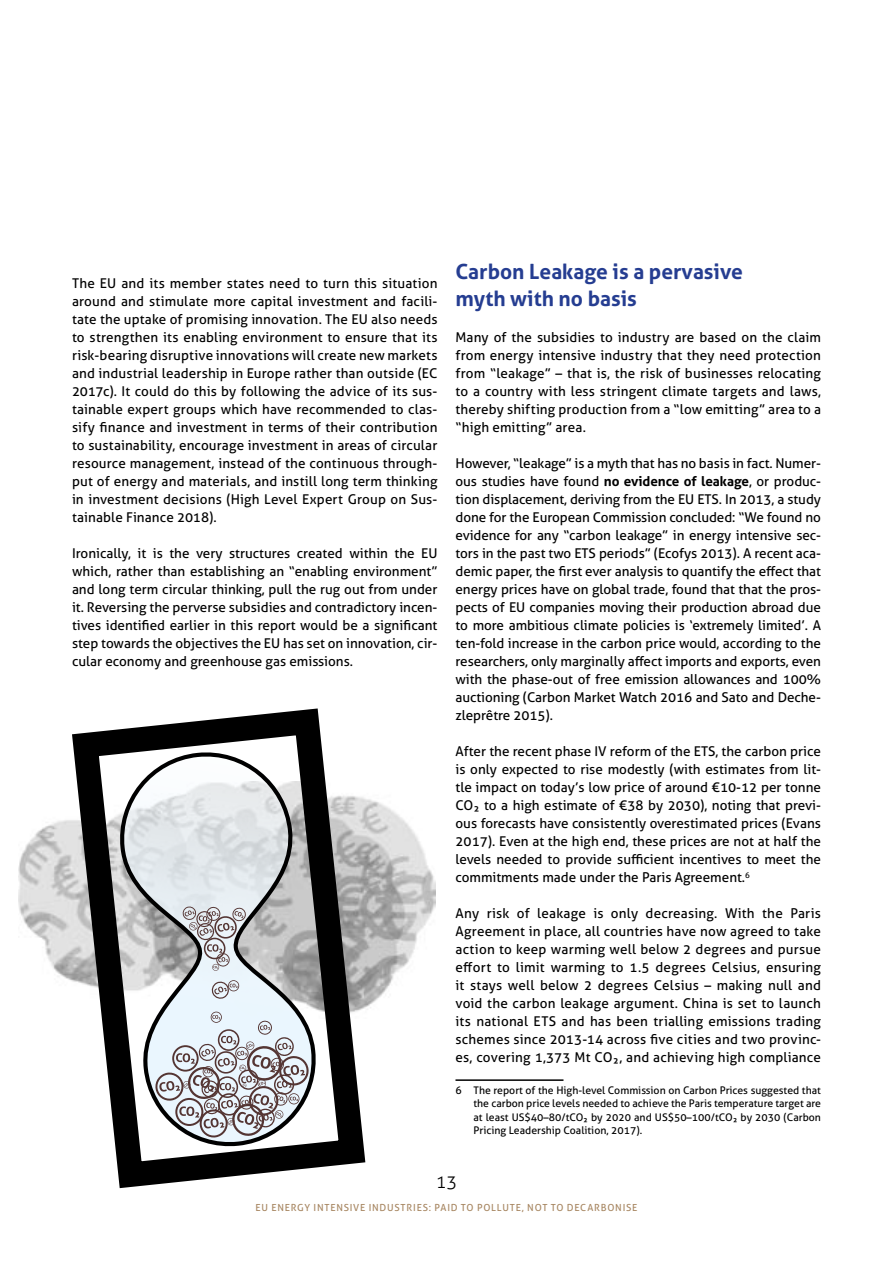
<style>
.page{position:relative;width:893px;height:1263px;background:#fff}
.page>*{position:absolute;margin:0;border:0;box-sizing:border-box;transform-origin:0 0}
.t1{font:700 21px/27px "Aller";color:#253d91}
.t2{font:300 18px "Aller";color:#000}
.t3{font:13.5px/18px "Aller";color:#000;text-align:justify}
.t4{font:10.5px/13.5px "Aller";color:#000;text-align:justify}
.t5{font:9.75px "Aller";letter-spacing:.08em;color:#a78661}
.s1{font-weight:700}
</style>
<div class="page">
<img style="left:18px;top:803px;width:417px;height:195px">
<hr style="left:455px;top:1079px;width:108px;height:2px;background:#000">
<svg style="left:59px;top:708px;width:320px;height:481px"></svg>
<svg style="left:211px;top:980px;width:28px;height:20px"></svg>
<svg style="left:182px;top:905px;width:65px;height:66px;background:#afafb2"></svg>
<svg style="left:154px;top:1011px;width:156px;height:127px;background:#c3c5ca"></svg>
<p class="t3" style="left:72px;top:274px;width:367px">The EU and its member states need to turn this situation around and stimulate more capital investment and facili&shy;tate the uptake of promising innovation. The EU also needs to strengthen its enabling environment to ensure that its risk-bearing disruptive innovations will create new markets and industrial leadership in Europe rather than outside (EC 2017c). It could do this by following the advice of its sus&shy;tainable expert groups which have recommended to clas&shy;sify finance and investment in terms of their contribution to sustainability, encourage investment in areas of circular resource management, instead of the continuous through&shy;put of energy and materials, and instill long term thinking in investment decisions (High Level Expert Group on Sus&shy;tainable Finance 2018).</p>
<p class="t3" style="left:72px;top:544px;width:367px">Ironically, it is the very structures created within the EU which, rather than establishing an “enabling environment” and long term circular thinking, pull the rug out from under it. Reversing the perverse subsidies and contradictory incen&shy;tives identified earlier in this report would be a significant step towards the objectives the EU has set on innovation, cir&shy;cular economy and greenhouse gas emissions.</p>
<h1 class="t1" style="left:455px;top:258px;width:289px">Carbon Leakage is a pervasive myth with no basis</h1>
<p class="t3" style="left:455px;top:328px;width:367px">Many of the subsidies to industry are based on the claim from energy intensive industry that they need protection from “leakage” – that is, the risk of businesses relocating to a country with less stringent climate targets and laws, thereby shifting production from a “low emitting” area to a “high emitting” area.</p>
<p class="t3" style="left:455px;top:454px;width:367px">However, “leakage” is a myth that has no basis in fact. Numer&shy;ous studies have found <span class="s1">no evidence of leakage</span>, or produc&shy;tion displacement, deriving from the EU ETS. In 2013, a study done for the European Commission concluded: “We found no evidence for any “carbon leakage” in energy intensive sec&shy;tors in the past two ETS periods” (Ecofys 2013). A recent aca&shy;demic paper, the first ever analysis to quantify the effect that energy prices have on global trade, found that that the pros&shy;pects of EU companies moving their production abroad due to more ambitious climate policies is ‘extremely limited’. A ten-fold increase in the carbon price would, according to the researchers, only marginally affect imports and exports, even with the phase-out of free emission allowances and 100% auctioning (Carbon Market Watch 2016 and Sato and Deche&shy;zleprêtre 2015).</p>
<p class="t3" style="left:455px;top:742px;width:367px">After the recent phase IV reform of the ETS, the carbon price is only expected to rise modestly (with estimates from lit&shy;tle impact on today’s low price of around €10-12 per tonne CO2 to a high estimate of €38 by 2030), noting that previ&shy;ous forecasts have consistently overestimated prices (Evans 2017). Even at the high end, these prices are not at half the levels needed to provide sufficient incentives to meet the commitments made under the Paris Agreement.<sup>6</sup></p>
<p class="t3" style="left:455px;top:904px;width:367px">Any risk of leakage is only decreasing. With the Paris Agreement in place, all countries have now agreed to take action to keep warming well below 2 degrees and pursue effort to limit warming to 1.5 degrees Celsius, ensuring it stays well below 2 degrees Celsius – making null and void the carbon leakage argument. China is set to launch its national ETS and has been trialling emissions trading schemes since 2013-14 across five cities and two provinc&shy;es, covering 1,373 Mt CO2, and achieving high compliance</p>
<p class="t4" style="left:473px;top:1083px;width:349px;text-indent:-18px">6 The report of the High-level Commission on Carbon Prices suggested that the carbon price levels needed to achieve the Paris temperature target are at least US$40–80/tCO2 by 2020 and US$50–100/tCO2 by 2030 (Carbon Pricing Leadership Coalition, 2017).</p>
<h2 class="t2" style="left:436px;top:1171px;width:23px">13</h2>
<p class="t5" style="left:256px;top:1201px;width:383px">EU ENERGY INTENSIVE INDUSTRIES: PAID TO POLLUTE, NOT TO DECARBONISE</p>
</div>
